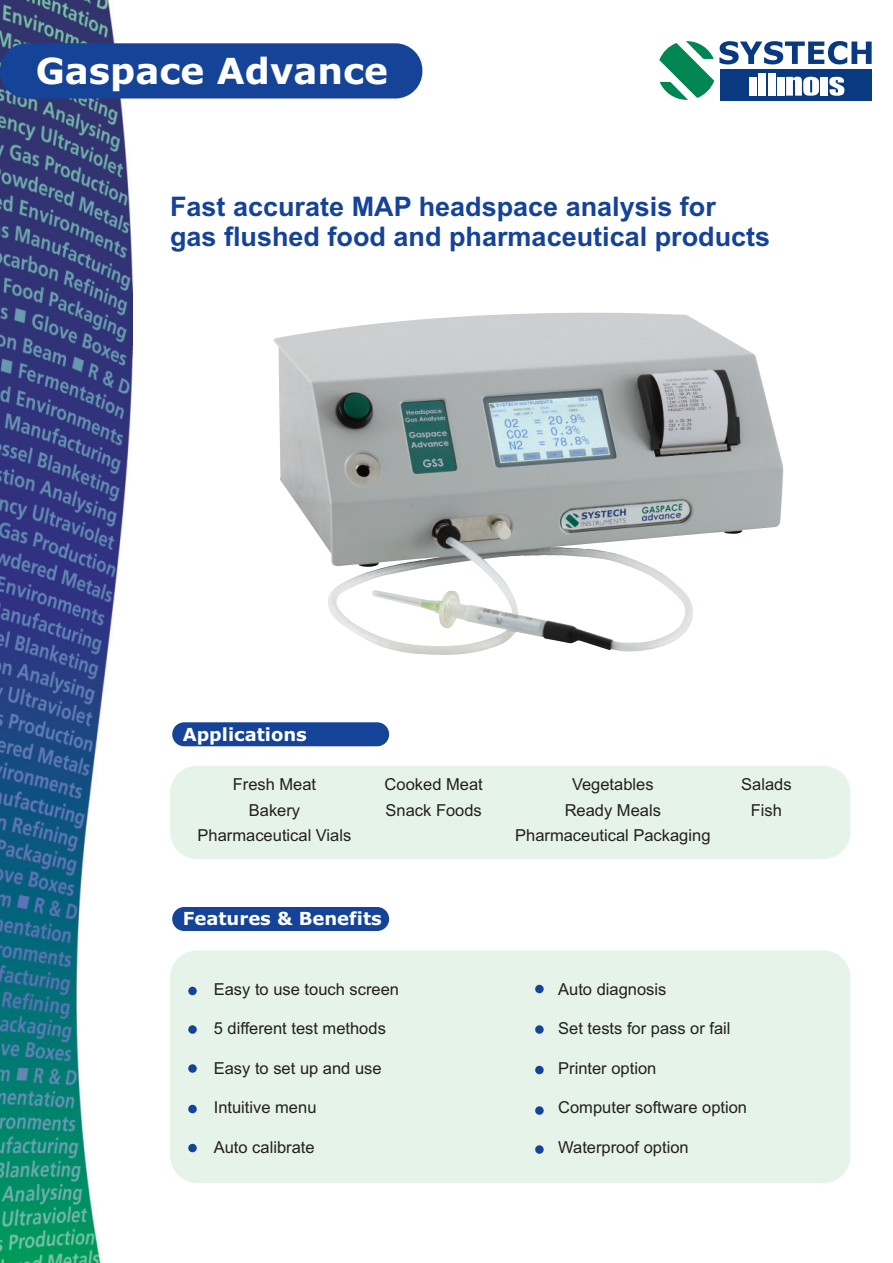
<style>
.page{position:relative;width:893px;height:1263px;background:#fff}
.page>*{position:absolute;margin:0;border:0;box-sizing:border-box;transform-origin:0 0}
.t1{font:700 36px "Verdana";color:#fff}
.t2{font:700 27px/30px "Arial";color:#154398}
.t3{font:700 18px "Verdana";color:#fff}
.t4{font:16.5px "Arial";color:#231f20}
</style>
<div class="page">
<div style="left:170px;top:950px;width:680px;height:233px;background:#e5f3e8;border-radius:27px"></div>
<img style="left:0;top:0;width:133px;height:1263px">
<div style="left:0;top:43px;width:422px;height:55px;background:#154398;border-radius:27px"></div>
<div style="left:172px;top:907px;width:217px;height:24px;background:#154398;border-radius:12px"></div>
<div style="left:188px;top:1025px;width:9px;height:9px;background:#154398;border-radius:4px"></div>
<div style="left:188px;top:1064px;width:9px;height:9px;background:#154398;border-radius:4px"></div>
<div style="left:188px;top:1105px;width:9px;height:8px;background:#154398;border-radius:4px"></div>
<div style="left:188px;top:1144px;width:9px;height:8px;background:#154398;border-radius:4px"></div>
<div style="left:188px;top:987px;width:9px;height:8px;background:#154398;border-radius:4px"></div>
<div style="left:535px;top:985px;width:9px;height:8px;background:#154398;border-radius:4px"></div>
<div style="left:535px;top:1025px;width:9px;height:9px;background:#154398;border-radius:4px"></div>
<div style="left:535px;top:1066px;width:9px;height:8px;background:#154398;border-radius:4px"></div>
<div style="left:535px;top:1106px;width:9px;height:9px;background:#154398;border-radius:4px"></div>
<div style="left:535px;top:1145px;width:9px;height:9px;background:#154398;border-radius:4px"></div>
<img style="left:273px;top:313px;width:511px;height:342px">
<div style="left:170px;top:766px;width:680px;height:93px;background:#e5f3e8;border-radius:27px"></div>
<div style="left:172px;top:722px;width:217px;height:24px;background:#154398;border-radius:12px"></div>
<svg style="left:659px;top:41px;width:213px;height:59px"></svg>
<h1 class="t1" style="left:36px;top:51px;width:354px">Gaspace Advance</h1>
<h2 class="t2" style="left:170px;top:191px;width:602px">Fast accurate MAP headspace analysis for<br>gas flushed food and pharmaceutical products</h2>
<p class="t3" style="left:183px;top:724px;width:126px">Applications</p>
<p class="t4" style="left:233px;top:775px;width:85px">Fresh Meat</p>
<p class="t4" style="left:385px;top:775px;width:100px">Cooked Meat</p>
<p class="t4" style="left:572px;top:775px;width:83px">Vegetables</p>
<p class="t4" style="left:741px;top:775px;width:52px">Salads</p>
<p class="t4" style="left:249px;top:800px;width:53px">Bakery</p>
<p class="t4" style="left:386px;top:800px;width:98px">Snack Foods</p>
<p class="t4" style="left:565px;top:800px;width:98px">Ready Meals</p>
<p class="t4" style="left:751px;top:800px;width:33px">Fish</p>
<p class="t4" style="left:198px;top:826px;width:155px">Pharmaceutical Vials</p>
<p class="t4" style="left:515px;top:826px;width:197px">Pharmaceutical Packaging</p>
<p class="t3" style="left:183px;top:908px;width:201px">Features &amp; Benefits</p>
<p class="t4" style="left:214px;top:979px;width:187px">Easy to use touch screen</p>
<p class="t4" style="left:214px;top:1019px;width:174px">5 different test methods</p>
<p class="t4" style="left:214px;top:1058px;width:169px">Easy to set up and use</p>
<p class="t4" style="left:214px;top:1098px;width:104px">Intuitive menu</p>
<p class="t4" style="left:214px;top:1137px;width:102px">Auto calibrate</p>
<p class="t4" style="left:558px;top:979px;width:110px">Auto diagnosis</p>
<p class="t4" style="left:558px;top:1019px;width:174px">Set tests for pass or fail</p>
<p class="t4" style="left:558px;top:1058px;width:100px">Printer option</p>
<p class="t4" style="left:558px;top:1098px;width:190px">Computer software option</p>
<p class="t4" style="left:558px;top:1137px;width:132px">Waterproof option</p>
</div>
